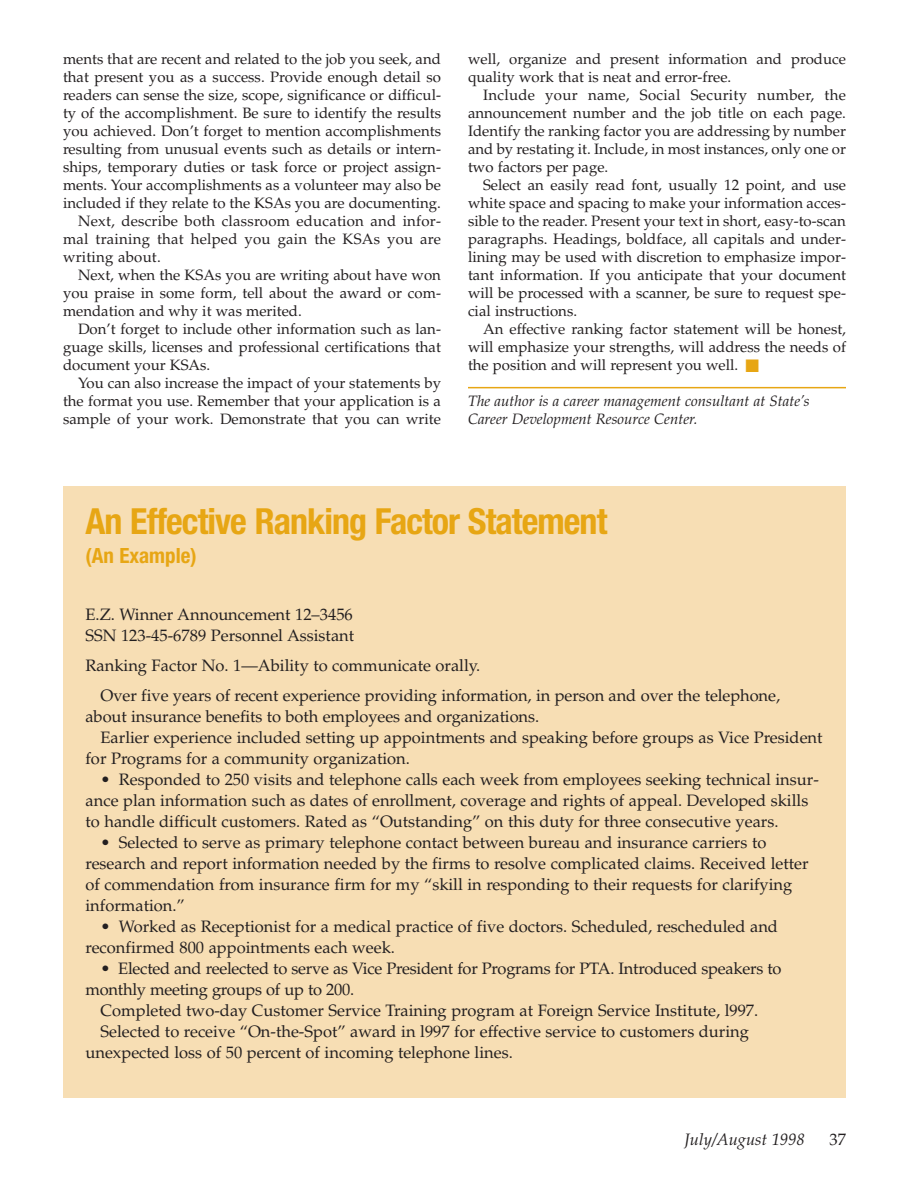
<style>
.page{position:relative;width:918px;height:1188px;background:#fff}
.page>*{position:absolute;margin:0;border:0;box-sizing:border-box;transform-origin:0 0}
.t1{font:700 condensed 36px "Helvetica Neue";letter-spacing:-.025em;color:#e7a614}
.t2{font:700 condensed 21px "Helvetica Neue";color:#e7a614}
.t3{font:16.5px/21px "Palatino";color:#231f20}
.t4{font:italic 16.5px "Palatino";color:#231f20}
.t5{font:15px/18px "Palatino";color:#231f20;text-align:justify}
.t6{font:italic 15px/18px "Palatino";color:#231f20}
.s1{color:#e7a614}
</style>
<div class="page">
<div style="left:63px;top:486px;width:783px;height:612px;background:#f7deb4"></div>
<hr style="left:468px;top:387px;width:378px;height:1px;background:#e7a614">
<p class="t5" style="left:63px;top:52px;width:380px">ments that are recent and related to the job you seek, and</p>
<p class="t5" style="left:63px;top:70px;width:380px">that present you as a success. Provide enough detail so</p>
<p class="t5" style="left:63px;top:88px;width:380px">readers can sense the size, scope, significance or difficul-</p>
<p class="t5" style="left:63px;top:106px;width:380px">ty of the accomplishment. Be sure to identify the results</p>
<p class="t5" style="left:63px;top:124px;width:380px">you achieved. Don’t forget to mention accomplishments</p>
<p class="t5" style="left:63px;top:142px;width:380px">resulting from unusual events such as details or intern-</p>
<p class="t5" style="left:63px;top:160px;width:380px">ships, temporary duties or task force or project assign-</p>
<p class="t5" style="left:63px;top:178px;width:380px">ments. Your accomplishments as a volunteer may also be</p>
<p class="t5" style="left:63px;top:196px;width:379px">included if they relate to the KSAs you are documenting.</p>
<p class="t5" style="left:78px;top:214px;width:365px">Next, describe both classroom education and infor-</p>
<p class="t5" style="left:63px;top:232px;width:380px">mal training that helped you gain the KSAs you are</p>
<p class="t5" style="left:63px;top:250px;width:99px">writing about.</p>
<p class="t5" style="left:78px;top:268px;width:365px">Next, when the KSAs you are writing about have won</p>
<p class="t5" style="left:63px;top:286px;width:380px">you praise in some form, tell about the award or com-</p>
<p class="t5" style="left:63px;top:304px;width:240px">mendation and why it was merited.</p>
<p class="t5" style="left:78px;top:322px;width:365px">Don’t forget to include other information such as lan-</p>
<p class="t5" style="left:63px;top:340px;width:380px">guage skills, licenses and professional certifications that</p>
<p class="t5" style="left:63px;top:358px;width:149px">document your KSAs.</p>
<p class="t5" style="left:78px;top:376px;width:365px">You can also increase the impact of your statements by</p>
<p class="t5" style="left:63px;top:394px;width:380px">the format you use. Remember that your application is a</p>
<p class="t5" style="left:63px;top:412px;width:380px">sample of your work. Demonstrate that you can write</p>
<p class="t5" style="left:468px;top:52px;width:379px">well, organize and present information and produce quality work that is neat and error-free.</p>
<p class="t5" style="left:468px;top:88px;width:380px;text-indent:15px">Include your name, Social Security number, the announcement number and the job title on each page.<br>Identify the ranking factor you are addressing by number and by restating it. Include, in most instances, only one or two factors per page.</p>
<p class="t5" style="left:468px;top:178px;width:380px;text-indent:15px">Select an easily read font, usually 12 point, and use white space and spacing to make your information acces&shy;sible to the reader. Present your text in short, easy-to-scan paragraphs. Headings, boldface, all capitals and under&shy;lining may be used with discretion to emphasize impor&shy;tant information. If you anticipate that your document will be processed with a scanner, be sure to request spe&shy;cial instructions.</p>
<p class="t5" style="left:468px;top:322px;width:380px;text-indent:15px">An effective ranking factor statement will be honest, will emphasize your strengths, will address the needs of the position and will represent you well. <span class="s1">■</span></p>
<p class="t6" style="left:468px;top:394px;width:343px">The author is a career management consultant at State’s<br>Career Development Resource Center.</p>
<h1 class="t1" style="left:86px;top:508px;width:523px">An Effective Ranking Factor Statement</h1>
<h2 class="t2" style="left:86px;top:548px;width:113px">(An Example)</h2>
<p class="t3" style="left:86px;top:605px;width:270px">E.Z. Winner Announcement 12–3456<br>SSN 123-45-6789 Personnel Assistant</p>
<p class="t3" style="left:101px;top:652px;width:681px;line-height:30px;text-indent:-15px">Ranking Factor No. 1—Ability to communicate orally.<br>Over five years of recent experience providing information, in person and over the telephone,</p>
<p class="t3" style="left:86px;top:707px;width:455px">about insurance benefits to both employees and organizations.</p>
<p class="t3" style="left:101px;top:728px;width:724px">Earlier experience included setting up appointments and speaking before groups as Vice President</p>
<p class="t3" style="left:86px;top:749px;width:326px">for Programs for a community organization.</p>
<p class="t3" style="left:86px;top:770px;width:735px;text-indent:15px">• Responded to 250 visits and telephone calls each week from employees seeking technical insur&shy;ance plan information such as dates of enrollment, coverage and rights of appeal. Developed skills to handle difficult customers. Rated as “Outstanding” on this duty for three consecutive years.</p>
<p class="t3" style="left:86px;top:833px;width:725px;text-indent:15px">• Selected to serve as primary telephone contact between bureau and insurance carriers to research and report information needed by the firms to resolve complicated claims. Received letter of commendation from insurance firm for my “skill in responding to their requests for clarifying information.”</p>
<p class="t3" style="left:86px;top:917px;width:694px;text-indent:15px">• Worked as Receptionist for a medical practice of five doctors. Scheduled, rescheduled and reconfirmed 800 appointments each week.</p>
<p class="t3" style="left:86px;top:959px;width:698px;text-indent:15px">• Elected and reelected to serve as Vice President for Programs for PTA. Introduced speakers to monthly meeting groups of up to 200.</p>
<p class="t3" style="left:101px;top:1001px;width:659px">Completed two-day Customer Service Training program at Foreign Service Institute, l997.</p>
<p class="t3" style="left:101px;top:1022px;width:650px">Selected to receive “On-the-Spot” award in l997 for effective service to customers during</p>
<p class="t3" style="left:86px;top:1043px;width:429px">unexpected loss of 50 percent of incoming telephone lines.</p>
<p class="t4" style="left:684px;top:1133px;width:122px">July/August 1998</p>
<p class="t3" style="left:829px;top:1131px;width:18px">37</p>
</div>
